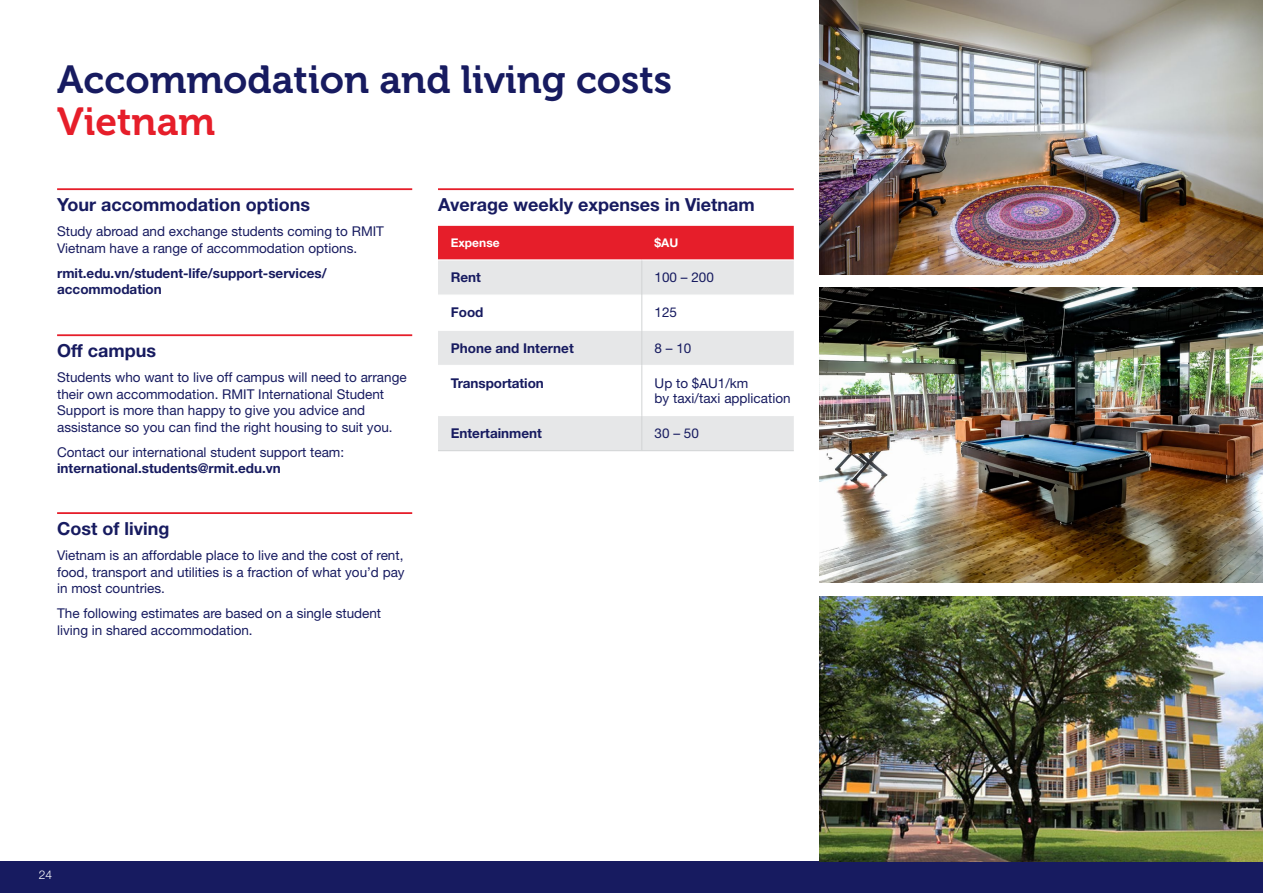
<style>
.page{position:relative;width:1263px;height:893px;background:#fff}
.page>*{position:absolute;margin:0;border:0;box-sizing:border-box;transform-origin:0 0}
.t1{font:39px "Museo 700";color:#171b60}
.t2{font:39px "Museo 700";color:#e61e2a}
.t3{font:700 18px "Helvetica Neue LT Pro";color:#171b60}
.t4{font:13.5px/16.5px "Helvetica Neue LT Pro";color:#171b60}
.t5{font:700 13.5px/16.5px "Helvetica Neue LT Pro";color:#171b60}
.t6{font:700 12px "Helvetica Neue LT Pro";color:#fff}
.t7{font:300 12px "Helvetica Neue LT Pro";color:#fff}
</style>
<div class="page">
<div style="left:0;top:861px;width:1263px;height:32px;background:#171b60"></div>
<hr style="left:438px;top:188px;width:356px;height:2px;background:#e61e2a">
<div style="left:438px;top:226px;width:356px;height:33px;background:#e61e2a"></div>
<div style="left:438px;top:260px;width:356px;height:190px;background:#e6e7e8"></div>
<svg style="left:438px;top:296px;width:356px;height:119px"></svg>
<hr style="left:438px;top:295px;width:204px;height:1px;background:#fff">
<hr style="left:438px;top:365px;width:204px;height:1px;background:#fff">
<hr style="left:642px;top:295px;width:152px;height:1px;background:#fff">
<hr style="left:642px;top:365px;width:152px;height:1px;background:#fff">
<hr style="left:438px;top:330px;width:204px;height:1px;background:#fff">
<hr style="left:438px;top:415px;width:204px;height:1px;background:#fff">
<hr style="left:642px;top:330px;width:152px;height:1px;background:#fff">
<hr style="left:642px;top:415px;width:152px;height:1px;background:#fff">
<hr style="left:438px;top:450px;width:204px;height:1px;background:#d1d3d4">
<hr style="left:642px;top:450px;width:152px;height:1px;background:#d1d3d4">
<hr style="left:642px;top:260px;width:1px;height:35px;background:#d1d3d4">
<hr style="left:642px;top:295px;width:1px;height:35px;background:#d1d3d4">
<hr style="left:642px;top:330px;width:1px;height:35px;background:#d1d3d4">
<hr style="left:642px;top:365px;width:1px;height:51px;background:#d1d3d4">
<hr style="left:642px;top:416px;width:1px;height:34px;background:#d1d3d4">
<hr style="left:57px;top:188px;width:355px;height:2px;background:#e61e2a">
<hr style="left:57px;top:334px;width:355px;height:2px;background:#e61e2a">
<hr style="left:57px;top:512px;width:355px;height:2px;background:#e61e2a">
<img style="left:819px;top:0;width:444px;height:274px">
<img style="left:819px;top:596px;width:444px;height:265px">
<img style="left:819px;top:288px;width:444px;height:295px">
<h1 class="t1" style="left:57px;top:58px;width:617px">Accommodation and living costs</h1>
<h1 class="t2" style="left:57px;top:100px;width:160px">Vietnam</h1>
<h2 class="t3" style="left:57px;top:194px;width:254px">Your accommodation options</h2>
<p class="t4" style="left:57px;top:223px;width:328px">Study abroad and exchange students coming to RMIT<br>Vietnam have a range of accommodation options.</p>
<p class="t5" style="left:57px;top:264px;width:271px">rmit.edu.vn/student-life/support-services/ accommodation</p>
<h2 class="t3" style="left:57px;top:340px;width:100px">Off campus</h2>
<p class="t4" style="left:57px;top:369px;width:351px">Students who want to live off campus will need to arrange their own accommodation. RMIT International Student Support is more than happy to give you advice and assistance so you can find the right housing to suit you.</p>
<p class="t4" style="left:57px;top:444px;width:289px">Contact our international student support team:</p>
<p class="t5" style="left:57px;top:460px;width:225px">international.students@rmit.edu.vn</p>
<h2 class="t3" style="left:57px;top:518px;width:114px">Cost of living</h2>
<p class="t4" style="left:57px;top:547px;width:349px;text-align:justify">Vietnam is an affordable place to live and the cost of rent, food, transport and utilities is a fraction of what you’d pay in most countries.</p>
<p class="t4" style="left:57px;top:605px;width:326px">The following estimates are based on a single student living in shared accommodation.</p>
<h2 class="t3" style="left:438px;top:194px;width:318px">Average weekly expenses in Vietnam</h2>
<p class="t6" style="left:451px;top:235px;width:50px">Expense</p>
<p class="t6" style="left:655px;top:235px;width:25px">$AU</p>
<p class="t5" style="left:451px;top:269px;width:32px">Rent</p>
<p class="t4" style="left:655px;top:269px;width:61px">100 – 200</p>
<p class="t5" style="left:451px;top:304px;width:34px">Food</p>
<p class="t4" style="left:655px;top:304px;width:24px">125</p>
<p class="t5" style="left:451px;top:339px;width:125px">Phone and Internet</p>
<p class="t4" style="left:655px;top:339px;width:38px">8 – 10</p>
<p class="t5" style="left:451px;top:374px;width:95px">Transportation</p>
<p class="t4" style="left:655px;top:375px;width:137px;line-height:15px">Up to $AU1/km<br>by taxi/taxi application</p>
<p class="t5" style="left:451px;top:425px;width:93px">Entertainment</p>
<p class="t4" style="left:655px;top:425px;width:46px">30 – 50</p>
<p class="t7" style="left:39px;top:868px;width:15px">24</p>
</div>
